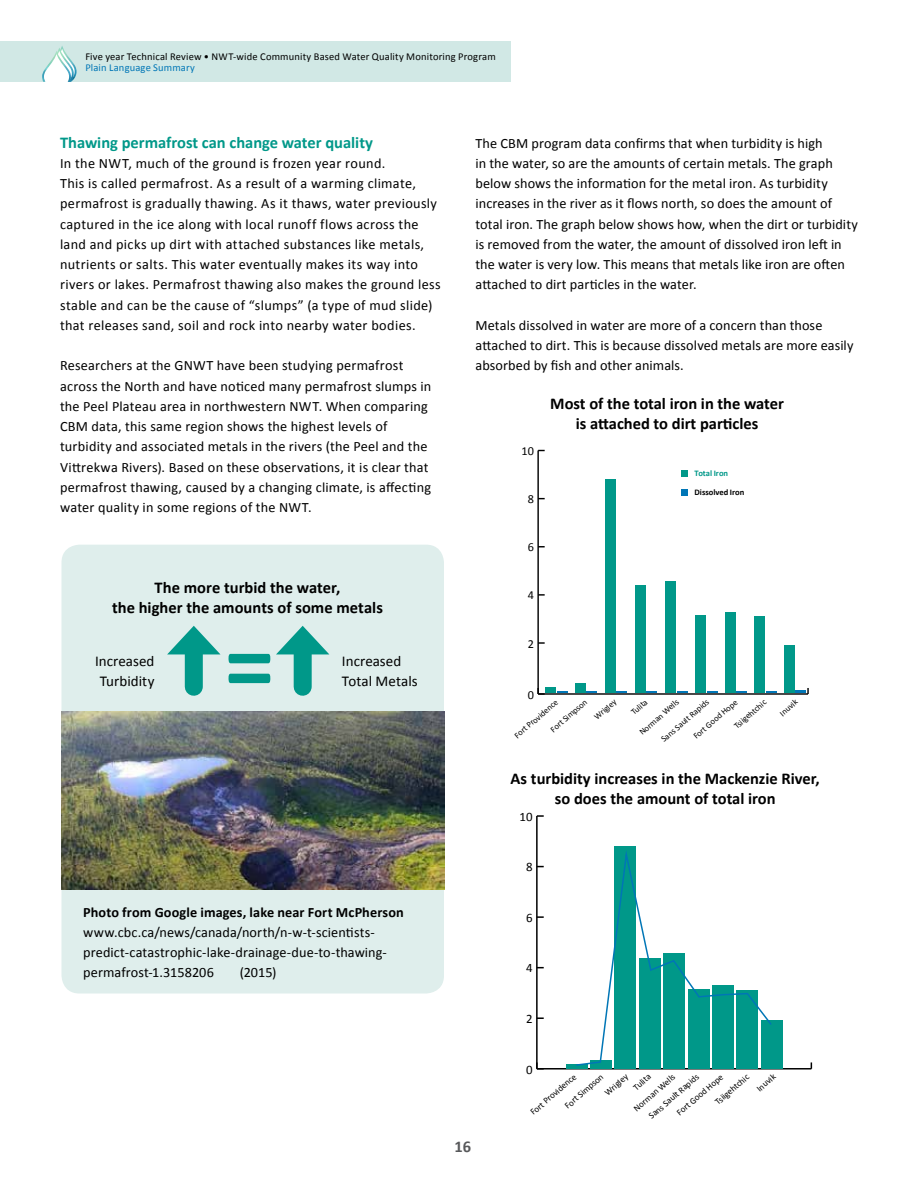
<style>
.page{position:relative;width:918px;height:1188px;background:#fff}
.page>*{position:absolute;margin:0;border:0;box-sizing:border-box;transform-origin:0 0}
.t1{font:700 100.65px "Calibri";color:#009889}
.t2{font:700 16.5px/19.8px "Calibri";color:#000;text-align:center}
.t3{font:700 16.5px "Calibri";color:#009889}
.t4{font:700 16.5px "Calibri";color:#58595b}
.t5{font:15px/20.2px "Calibri";letter-spacing:.005em;color:#000;text-align:center}
.t6{font:14.25px/20.2px "Calibri";letter-spacing:.015em;color:#000}
.t7{font:700 14.25px "Calibri";letter-spacing:.01em;color:#000}
.t8{font:12.9px "Calibri";color:#000}
.t9{font:12.3px "Calibri";color:#000}
.t10{font:10.5px "Calibri";letter-spacing:.015em;color:#000}
.t11{font:10.5px "Calibri";letter-spacing:.015em;color:#0076b6}
.t12{font:9px "Calibri";color:#000}
.t13{font:8.55px "Calibri";color:#000}
.t14{font:700 8.55px "Calibri";color:#000}
.t15{font:700 8.55px "Calibri";color:#009889}
</style>
<div class="page">
<div style="left:0;top:41px;width:511px;height:41px;background:#d1e8e5"></div>
<img style="left:61px;top:46px;width:16px;height:31px">
<img style="left:59px;top:48px;width:15px;height:1px">
<img style="left:42px;top:70px;width:2px;height:12px">
<svg style="left:44px;top:49px;width:31px;height:33px"></svg>
<div style="left:62px;top:890px;width:382px;height:104px;background:#dfeeec"></div>
<div style="left:62px;top:545px;width:382px;height:166px;background:#dfeeec"></div>
<img style="left:62px;top:711px;width:382px;height:179px">
<div style="left:185px;top:643px;width:18px;height:44px;background:#009889"></div>
<svg style="left:167px;top:626px;width:54px;height:28px"></svg>
<div style="left:294px;top:643px;width:18px;height:44px;background:#009889"></div>
<svg style="left:276px;top:626px;width:53px;height:28px"></svg>
<hr style="left:537px;top:1068px;width:274px;height:2px;background:#000">
<hr style="left:536px;top:816px;width:2px;height:253px;background:#000">
<svg style="left:536px;top:1062px;width:8px;height:8px"></svg>
<svg style="left:537px;top:1017px;width:7px;height:2px"></svg>
<svg style="left:537px;top:916px;width:7px;height:2px"></svg>
<svg style="left:537px;top:815px;width:7px;height:2px"></svg>
<div style="left:761px;top:1020px;width:22px;height:49px;background:#009889"></div>
<div style="left:736px;top:990px;width:22px;height:79px;background:#009889"></div>
<div style="left:712px;top:986px;width:22px;height:83px;background:#009889"></div>
<div style="left:688px;top:989px;width:21px;height:80px;background:#009889"></div>
<div style="left:590px;top:1060px;width:22px;height:9px;background:#009889"></div>
<hr style="left:566px;top:1065px;width:21px;height:4px;background:#009889">
<svg style="left:575px;top:846px;width:197px;height:221px"></svg>
<hr style="left:538px;top:693px;width:270px;height:2px;background:#000">
<hr style="left:537px;top:451px;width:2px;height:243px;background:#000">
<svg style="left:537px;top:688px;width:8px;height:7px"></svg>
<svg style="left:538px;top:642px;width:7px;height:2px"></svg>
<svg style="left:538px;top:594px;width:7px;height:2px"></svg>
<svg style="left:795px;top:688px;width:14px;height:6px"></svg>
<div style="left:785px;top:645px;width:10px;height:48px;background:#009889"></div>
<svg style="left:766px;top:691px;width:11px;height:2px"></svg>
<div style="left:755px;top:616px;width:10px;height:77px;background:#009889"></div>
<svg style="left:737px;top:691px;width:10px;height:2px"></svg>
<div style="left:725px;top:612px;width:11px;height:81px;background:#009889"></div>
<svg style="left:707px;top:691px;width:10px;height:2px"></svg>
<div style="left:695px;top:615px;width:11px;height:78px;background:#009889"></div>
<svg style="left:677px;top:691px;width:10px;height:2px"></svg>
<div style="left:665px;top:581px;width:11px;height:112px;background:#009889"></div>
<svg style="left:647px;top:691px;width:10px;height:2px"></svg>
<div style="left:635px;top:585px;width:11px;height:108px;background:#009889"></div>
<svg style="left:617px;top:691px;width:10px;height:2px"></svg>
<div style="left:605px;top:479px;width:10px;height:214px;background:#009889"></div>
<svg style="left:587px;top:691px;width:10px;height:2px"></svg>
<div style="left:575px;top:683px;width:11px;height:10px;background:#009889"></div>
<svg style="left:557px;top:691px;width:10px;height:2px"></svg>
<div style="left:545px;top:687px;width:11px;height:6px;background:#009889"></div>
<div style="left:681px;top:471px;width:7px;height:6px;background:#009889"></div>
<div style="left:681px;top:489px;width:7px;height:7px;background:#0076b6"></div>
<p class="t10" style="left:85px;top:50px;width:412px">Five year Technical Review • NWT-wide Community Based Water Quality Monitoring Program</p>
<p class="t11" style="left:85px;top:61px;width:111px">Plain Language Summary</p>
<p class="t3" style="left:60px;top:132px;width:314px">Thawing permafrost can change water quality</p>
<p class="t6" style="left:60px;top:152px;width:382px">In the NWT, much of the ground is frozen year round.<br>This is called permafrost. As a result of a warming climate, permafrost is gradually thawing. As it thaws, water previously captured in the ice along with local runoff flows across the land and picks up dirt with attached substances like metals, nutrients or salts. This water eventually makes its way into rivers or lakes. Permafrost thawing also makes the ground less stable and can be the cause of “slumps” (a type of mud slide) that releases sand, soil and rock into nearby water bodies.</p>
<p class="t6" style="left:60px;top:355px;width:373px">Researchers at the GNWT have been studying permafrost across the North and have noticed many permafrost slumps in the Peel Plateau area in northwestern NWT. When comparing CBM data, this same region shows the highest levels of turbidity and associated metals in the rivers (the Peel and the Vittrekwa Rivers). Based on these observations, it is clear that permafrost thawing, caused by a changing climate, is affecting water quality in some regions of the NWT.</p>
<p class="t2" style="left:112px;top:577px;width:272px;line-height:20.2px">The more turbid the water,<br>the higher the amounts of some metals</p>
<h1 class="t1" style="left:224px;top:601px;width:52px">=</h1>
<p class="t5" style="left:95px;top:650px;width:61px">Increased<br>Turbidity</p>
<p class="t5" style="left:342px;top:650px;width:77px;text-align:left">Increased<br>Total Metals</p>
<p class="t7" style="left:83px;top:903px;width:322px">Photo from Google images, lake near Fort McPherson</p>
<p class="t6" style="left:83px;top:921px;width:305px">www.cbc.ca/news/canada/north/n-w-t-scientists&shy;predict-catastrophic-lake-drainage-due-to-thawing&shy;permafrost-1.3158206</p>
<p class="t6" style="left:240px;top:962px;width:38px">(2015)</p>
<p class="t6" style="left:476px;top:132px;width:384px">The CBM program data confirms that when turbidity is high<br>in the water, so are the amounts of certain metals. The graph below shows the information for the metal iron. As turbidity increases in the river as it flows north, so does the amount of total iron. The graph below shows how, when the dirt or turbidity is removed from the water, the amount of dissolved iron left in the water is very low. This means that metals like iron are often attached to dirt particles in the water.</p>
<p class="t6" style="left:476px;top:314px;width:380px">Metals dissolved in water are more of a concern than those attached to dirt. This is because dissolved metals are more easily absorbed by fish and other animals.</p>
<p class="t9" style="left:522px;top:443px;width:14px">10</p>
<p class="t9" style="left:528px;top:492px;width:8px">8</p>
<p class="t9" style="left:528px;top:540px;width:8px">6</p>
<p class="t9" style="left:528px;top:588px;width:8px">4</p>
<p class="t9" style="left:528px;top:636px;width:8px">2</p>
<p class="t2" style="left:550px;top:393px;width:235px">Most of the total iron in the water is attached to dirt particles</p>
<p class="t15" style="left:695px;top:468px;width:35px">Total Iron</p>
<p class="t14" style="left:695px;top:487px;width:51px">Dissolved Iron</p>
<p class="t9" style="left:528px;top:687px;width:8px">0</p>
<p class="t13" style="left:592px;top:714px;width:28px;rotate:-41deg">Wrigley</p>
<p class="t13" style="left:512px;top:733px;width:56px;rotate:-41deg">Fort Providence</p>
<p class="t13" style="left:548px;top:727px;width:47px;rotate:-41deg">Fort Simpson</p>
<p class="t13" style="left:732px;top:723px;width:41px;rotate:-41deg">Tsiigehtchic</p>
<p class="t13" style="left:637px;top:729px;width:51px;rotate:-41deg">Norman Wells</p>
<p class="t13" style="left:659px;top:736px;width:62px;rotate:-41deg">Sans Sault Rapids</p>
<p class="t13" style="left:691px;top:733px;width:57px;rotate:-41deg">Fort Good Hope</p>
<p class="t13" style="left:629px;top:709px;width:20px;rotate:-41deg">Tulita</p>
<p class="t13" style="left:777px;top:710px;width:22px;rotate:-41deg">Inuvik</p>
<p class="t2" style="left:511px;top:768px;width:311px">As turbidity increases in the Mackenzie River, so does the amount of total iron</p>
<p class="t8" style="left:520px;top:809px;width:15px">10</p>
<p class="t8" style="left:526px;top:859px;width:8px">8</p>
<p class="t8" style="left:526px;top:910px;width:8px">6</p>
<p class="t8" style="left:526px;top:960px;width:8px">4</p>
<p class="t8" style="left:526px;top:1011px;width:8px">2</p>
<p class="t4" style="left:454px;top:1137px;width:18px">16</p>
<p class="t8" style="left:526px;top:1061px;width:8px">0</p>
<p class="t12" style="left:754px;top:1086px;width:23px;rotate:-41deg">Inuvik</p>
<p class="t12" style="left:602px;top:1089px;width:29px;rotate:-41deg">Wrigley</p>
<p class="t12" style="left:713px;top:1099px;width:43px;rotate:-41deg">Tsiigehtchic</p>
<p class="t12" style="left:631px;top:1105px;width:53px;rotate:-41deg">Norman Wells</p>
<p class="t12" style="left:646px;top:1113px;width:65px;rotate:-41deg">Sans Sault Rapids</p>
<p class="t12" style="left:674px;top:1110px;width:60px;rotate:-41deg">Fort Good Hope</p>
<p class="t12" style="left:528px;top:1109px;width:59px;rotate:-41deg">Fort Providence</p>
<p class="t12" style="left:562px;top:1103px;width:50px;rotate:-41deg">Fort Simpson</p>
<p class="t12" style="left:631px;top:1084px;width:21px;rotate:-41deg">Tulita</p>
</div>
